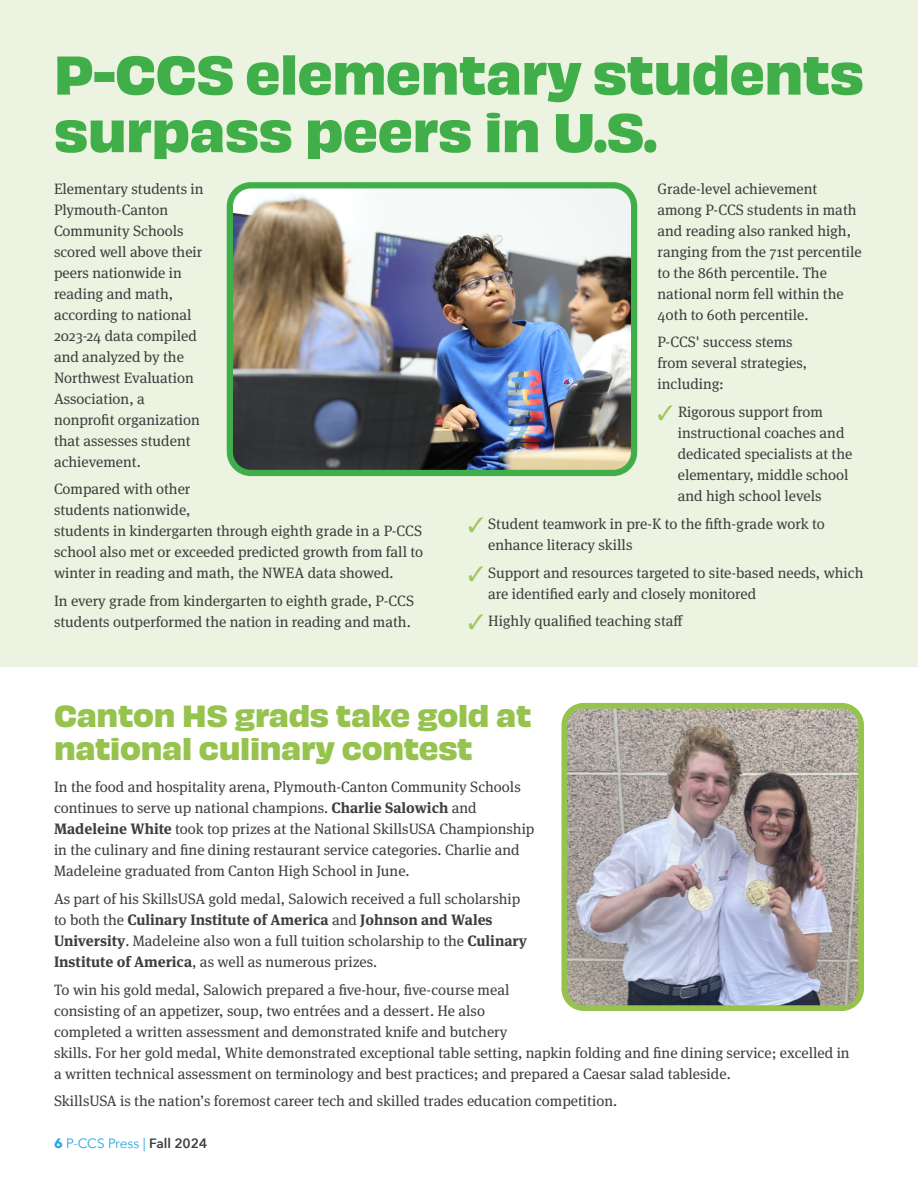
<style>
.page{position:relative;width:918px;height:1188px;background:#fff}
.page>*{position:absolute;margin:0;border:0;box-sizing:border-box;transform-origin:0 0}
.P1{font:700 50.85px/57.6px "Obviously";letter-spacing:-.01em;color:#40ae49}
.P1-2{font:700 28.5px/33px "Obviously";letter-spacing:-.01em;color:#96c34d}
.P2{font:15px/21px "Meta Serif Pro";color:#3e3e3f}
.t1{font:13.5px "Avenir Next";letter-spacing:-.005em;color:#22a7e0}
.s1{color:#9fc75e}
.s2{font-weight:700}
.s3{font-weight:600;color:#3e3e3f}
</style>
<div class="page">
<img style="left:568px;top:710px;width:289px;height:294px">
<div style="left:561px;top:703px;width:303px;height:308px;border:6px solid #96c34d;border-radius:19px"></div>
<div style="left:0;top:0;width:918px;height:666px;background:#ecf3e0"></div>
<img style="left:234px;top:189px;width:396px;height:280px">
<div style="left:227px;top:182px;width:410px;height:294px;border:6px solid #40ae49;border-radius:21px"></div>
<p class="P1" style="left:54px;top:42px;width:811px">P-CCS elementary students surpass peers in U.S.</p>
<p class="P2" style="left:54px;top:177px;width:151px">Elementary students in<br>Plymouth-Canton<br>Community Schools scored well above their peers nationwide in reading and math, according to national<br>2023-24 data compiled and analyzed by the<br>Northwest Evaluation<br>Association, a nonprofit organization that assesses student achievement.</p>
<p class="P2" style="left:54px;top:478px;width:371px">Compared with other<br>students nationwide,<br>students in kindergarten through eighth grade in a P-CCS school also met or exceeded predicted growth from fall to winter in reading and math, the NWEA data showed.</p>
<p class="P2" style="left:54px;top:590px;width:362px">In every grade from kindergarten to eighth grade, P-CCS students outperformed the nation in reading and math.</p>
<p class="P2" style="left:658px;top:177px;width:206px">Grade-level achievement among P-CCS students in math and reading also ranked high, ranging from the 71st percentile to the 86th percentile. The national norm fell within the<br>40th to 60th percentile.</p>
<p class="P2" style="left:658px;top:331px;width:151px">P-CCS' success stems from several strategies, including:</p>
<p class="P2" style="left:678px;top:401px;width:176px;text-indent:-20px"><span class="s1">✓</span> Rigorous support from instructional coaches and dedicated specialists at the elementary, middle school and high school levels</p>
<p class="P2" style="left:488px;top:512px;width:338px;text-indent:-20px"><span class="s1">✓</span> Student teamwork in pre-K to the fifth-grade work to enhance literacy skills</p>
<p class="P2" style="left:488px;top:561px;width:377px;text-indent:-20px"><span class="s1">✓</span> Support and resources targeted to site-based needs, which are identified early and closely monitored</p>
<p class="P2" style="left:468px;top:610px;width:217px"><span class="s1">✓</span> Highly qualified teaching staff</p>
<p class="P1-2" style="left:54px;top:697px;width:479px">Canton HS grads take gold at national culinary contest</p>
<p class="P2" style="left:54px;top:776px;width:482px">In the food and hospitality arena, Plymouth-Canton Community Schools continues to serve up national champions. <span class="s2">Charlie Salowich</span> and <span class="s2">Madeleine White</span> took top prizes at the National SkillsUSA Championship in the culinary and fine dining restaurant service categories. Charlie and Madeleine graduated from Canton High School in June.</p>
<p class="P2" style="left:54px;top:888px;width:475px">As part of his SkillsUSA gold medal, Salowich received a full scholarship to both the <span class="s2">Culinary Institute of America</span> and <span class="s2">Johnson and Wales University</span>. Madeleine also won a full tuition scholarship to the <span class="s2">Culinary Institute of America</span>, as well as numerous prizes.</p>
<p class="P2" style="left:54px;top:978px;width:797px">To win his gold medal, Salowich prepared a five-hour, five-course meal<br>consisting of an appetizer, soup, two entrées and a dessert. He also<br>completed a written assessment and demonstrated knife and butchery<br>skills. For her gold medal, White demonstrated exceptional table setting, napkin folding and fine dining service; excelled in a written technical assessment on terminology and best practices; and prepared a Caesar salad tableside.</p>
<p class="P2" style="left:54px;top:1090px;width:565px">SkillsUSA is the nation’s foremost career tech and skilled trades education competition.</p>
<p class="t1" style="left:54px;top:1131px;width:155px"><span class="s2">6</span> P-CCS Press | <span class="s3">Fall 2024</span></p>
</div>
